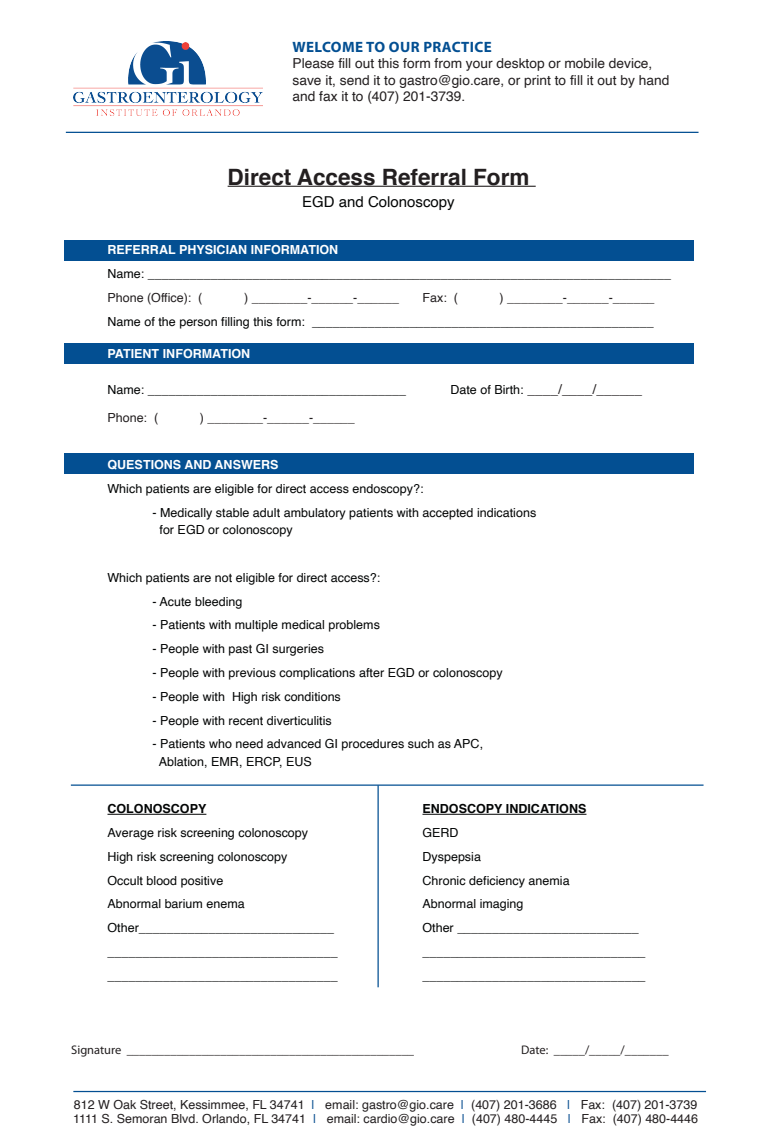
<style>
.page{position:relative;width:765px;height:1143px;background:#fff}
.page>*{position:absolute;margin:0;border:0;box-sizing:border-box;transform-origin:0 0}
.t1{font:700 22.5px "Helvetica";color:#231f20}
.t2{font:700 15px "Myriad Pro";letter-spacing:.025em;color:#034f92}
.t3{font:15px "Helvetica";color:#030505}
.t4{font:13.75px/16.5px "Helvetica";color:#231f20}
.t5{font:12.5px/17.5px "Helvetica";color:#030505}
.t6{font:12.5px/13.8px "Helvetica";color:#231f20}
.t7{font:12.5px "Myriad Pro";color:#231f20}
.t8{font:700 12.5px "Helvetica";color:#fff}
.t9{font:700 12.5px "Helvetica";color:#030505}
.s1{font-size:12.5px;color:#030505}
.s2{color:#0b5091}
</style>
<div class="page">
<div style="left:64px;top:240px;width:630px;height:20px;background:#034f92"></div>
<div style="left:64px;top:344px;width:630px;height:20px;background:#034f92"></div>
<div style="left:64px;top:454px;width:630px;height:20px;background:#034f92"></div>
<hr style="left:228px;top:186px;width:308px;height:1px;background:#231f20">
<hr style="left:108px;top:814px;width:98px;height:1px;background:#030505">
<hr style="left:423px;top:814px;width:163px;height:1px;background:#030505">
<img style="left:74px;top:41px;width:189px;height:74px">
<hr style="left:73px;top:1090px;width:633px;height:2px;background:#034f92">
<hr style="left:71px;top:784px;width:633px;height:1px;background:#034f92">
<hr style="left:66px;top:132px;width:633px;height:1px;background:#034f92">
<hr style="left:378px;top:785px;width:1px;height:202px;background:#034f92">
<p class="t2" style="left:292px;top:37px;width:201px">WELCOME TO OUR PRACTICE</p>
<p class="t4" style="left:292px;top:56px;width:378px">Please fill out this form from your desktop or mobile device, save it, send it to gastro@gio.care, or print to fill it out by hand and fax it to (407) 201-3739.</p>
<h1 class="t1" style="left:228px;top:158px;width:303px">Direct Access Referral Form</h1>
<p class="t3" style="left:302px;top:190px;width:154px">EGD and Colonoscopy</p>
<p class="t8" style="left:108px;top:240px;width:232px">REFERRAL PHYSICIAN INFORMATION</p>
<p class="t5" style="left:108px;top:265px;width:565px">Name: ___________________________________________________________________________</p>
<p class="t6" style="left:108px;top:291px;width:96px">Phone (Office): (</p>
<p class="t6" style="left:244px;top:291px;width:156px">) ________-______-______</p>
<p class="t6" style="left:422px;top:291px;width:37px">Fax: (</p>
<p class="t6" style="left:500px;top:291px;width:156px">) ________-______-______</p>
<p class="t5" style="left:108px;top:313px;width:548px">Name of the person filling this form: _________________________________________________</p>
<p class="t8" style="left:108px;top:343px;width:144px">PATIENT INFORMATION</p>
<p class="t5" style="left:108px;top:381px;width:300px">Name: _____________________________________</p>
<p class="t4" style="left:450px;top:382px;width:193px"><span class="s1">Date of Birth:</span> ____/____/______</p>
<p class="t6" style="left:108px;top:411px;width:52px">Phone: (</p>
<p class="t6" style="left:200px;top:411px;width:156px">) ________-______-______</p>
<p class="t8" style="left:108px;top:455px;width:173px">QUESTIONS AND ANSWERS</p>
<p class="t5" style="left:108px;top:480px;width:318px">Which patients are eligible for direct access endoscopy?:</p>
<p class="t5" style="left:159px;top:504px;width:378px;text-indent:-7px">- Medically stable adult ambulatory patients with accepted indications for EGD or colonoscopy</p>
<p class="t5" style="left:108px;top:569px;width:274px">Which patients are not eligible for direct access?:</p>
<p class="t5" style="left:152px;top:593px;width:92px">- Acute bleeding</p>
<p class="t5" style="left:152px;top:616px;width:229px">- Patients with multiple medical problems</p>
<p class="t5" style="left:152px;top:640px;width:173px">- People with past GI surgeries</p>
<p class="t5" style="left:152px;top:664px;width:352px">- People with previous complications after EGD or colonoscopy</p>
<p class="t5" style="left:152px;top:688px;width:190px">- People with High risk conditions</p>
<p class="t5" style="left:152px;top:711px;width:181px">- People with recent diverticulitis</p>
<p class="t5" style="left:159px;top:735px;width:326px;text-indent:-6px">- Patients who need advanced GI procedures such as APC,<br>Ablation, EMR, ERCP, EUS</p>
<p class="t9" style="left:108px;top:798px;width:100px">COLONOSCOPY</p>
<p class="t9" style="left:423px;top:798px;width:165px">ENDOSCOPY INDICATIONS</p>
<p class="t5" style="left:108px;top:824px;width:202px">Average risk screening colonoscopy</p>
<p class="t5" style="left:422px;top:824px;width:38px">GERD</p>
<p class="t5" style="left:108px;top:848px;width:181px">High risk screening colonoscopy</p>
<p class="t5" style="left:422px;top:848px;width:60px">Dyspepsia</p>
<p class="t5" style="left:108px;top:871px;width:117px">Occult blood positive</p>
<p class="t5" style="left:422px;top:871px;width:149px">Chronic deficiency anemia</p>
<p class="t5" style="left:108px;top:895px;width:139px">Abnormal barium enema</p>
<p class="t5" style="left:422px;top:895px;width:103px">Abnormal imaging</p>
<p class="t5" style="left:108px;top:919px;width:228px">Other____________________________</p>
<p class="t5" style="left:422px;top:919px;width:218px">Other __________________________</p>
<p class="t5" style="left:108px;top:943px;width:232px">_________________________________</p>
<p class="t5" style="left:422px;top:943px;width:225px">________________________________</p>
<p class="t7" style="left:71px;top:1042px;width:344px">Signature ______________________________________________</p>
<p class="t7" style="left:521px;top:1042px;width:149px">Date: _____/_____/_______</p>
<p class="t6" style="left:73px;top:1098px;width:627px">812 W Oak Street, Kessimmee, FL 34741 <span class="s2">|</span> email: gastro@gio.care <span class="s2">|</span> (407) 201-3686 <span class="s2">|</span> Fax: (407) 201-3739<br>1111 S. Semoran Blvd. Orlando, FL 34741 <span class="s2">|</span> email: cardio@gio.care <span class="s2">|</span> (407) 480-4445 <span class="s2">|</span> Fax: (407) 480-4446</p>
</div>
